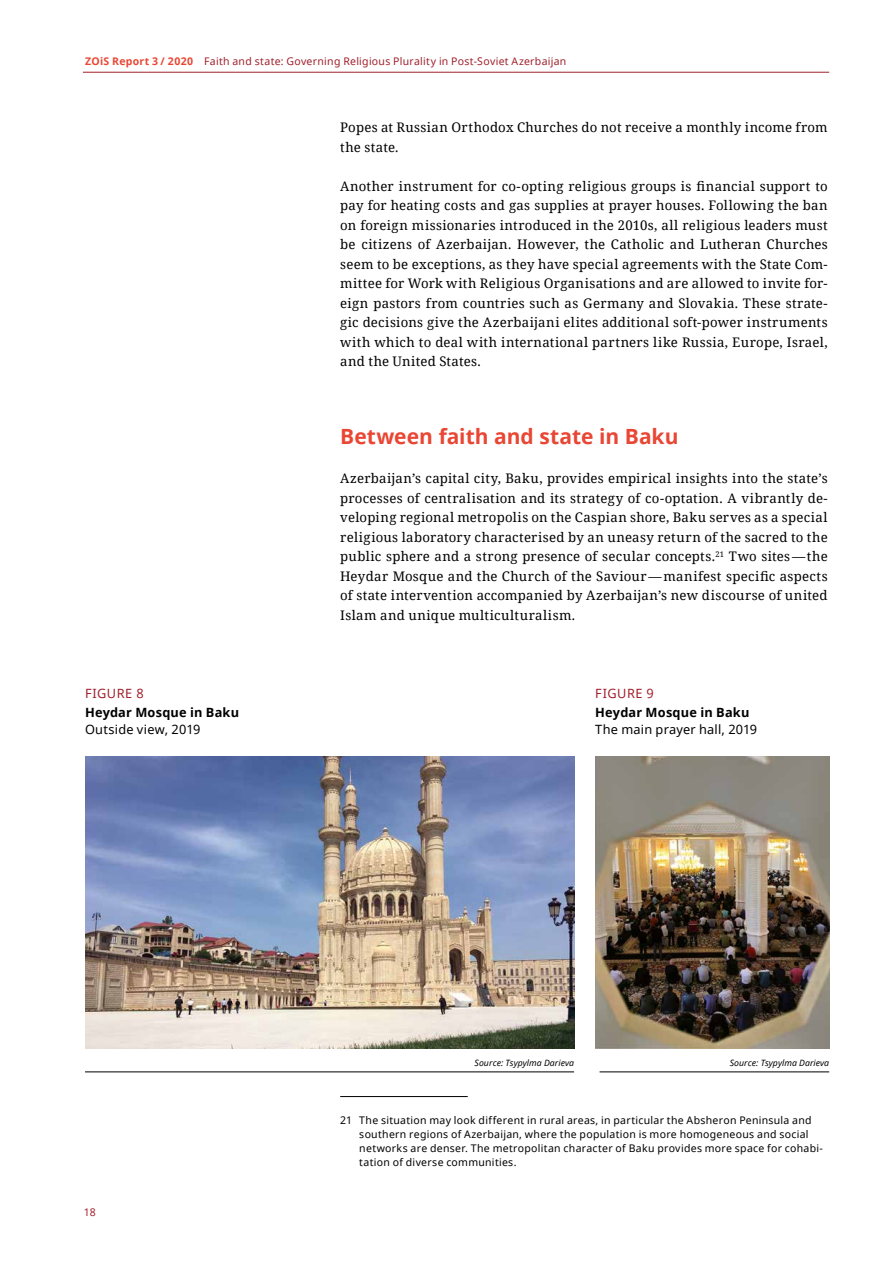
<style>
.page{position:relative;width:893px;height:1263px;background:#fff}
.page>*{position:absolute;margin:0;border:0;box-sizing:border-box;transform-origin:0 0}
.Headline_1{font:700 21px "Noto Sans";color:#e94734}
.Fließtext{font:13.2px/19.5px "Noto Serif";letter-spacing:.02em;color:#000;text-align:justify}
.Grafik_Headline{font:12.75px/17.2px "Noto Sans";letter-spacing:.015em;color:#000}
.Grafik_Headline-2{font:700 12.75px/17.2px "Noto Sans";letter-spacing:.015em;color:#000}
.Grafik_Figure{font:12.75px "Noto Sans";letter-spacing:.04em;color:#a0202c}
.Fußnote{font:10.5px/14.2px "Noto Sans";letter-spacing:.03em;color:#000}
.t1{font:10.5px "Noto Sans";letter-spacing:.025em;color:#a0202c}
.Quellenangabe{font:italic 8.7px "Noto Sans";letter-spacing:.005em;color:#000}
.s1{font-weight:700;color:#e94734}
.s2{font-weight:400}
.s3{font-weight:700}
</style>
<div class="page">
<hr style="left:83px;top:72px;width:746px;height:1px;background:#a0202c">
<hr style="left:340px;top:1096px;width:128px;height:1px;background:#000">
<img style="left:595px;top:756px;width:234px;height:292px">
<hr style="left:600px;top:1072px;width:229px;height:1px;background:#000">
<img style="left:85px;top:756px;width:489px;height:293px">
<hr style="left:85px;top:1072px;width:489px;height:1px;background:#000">
<p class="t1" style="left:85px;top:54px;width:483px"><span class="s1">ZOiS Report 3 / 2020</span> Faith and state: Governing Religious Plurality in Post-Soviet Azerbaijan</p>
<p class="Fließtext" style="left:340px;top:117px;width:489px">Popes at Russian Orthodox Churches do not receive a monthly income from the state.</p>
<p class="Fließtext" style="left:340px;top:175px;width:489px">Another instrument for co-opting religious groups is financial support to pay for heating costs and gas supplies at prayer houses. Following the ban on foreign missionaries introduced in the 2010s, all religious leaders must be citizens of Azerbaijan. However, the Catholic and Lutheran Churches seem to be exceptions, as they have special agreements with the State Com&shy;mittee for Work with Religious Organisations and are allowed to invite for&shy;eign pastors from countries such as Germany and Slovakia. These strate&shy;gic decisions give the Azerbaijani elites additional soft-power instruments with which to deal with international partners like Russia, Europe, Israel, and the United States.</p>
<p class="Grafik_Figure" style="left:85px;top:684px;width:60px">FIGURE 8</p>
<p class="Grafik_Headline-2" style="left:85px;top:703px;width:156px">Heydar Mosque in Baku<br><span class="s2">Outside view, 2019</span></p>
<p class="Headline_1" style="left:340px;top:422px;width:340px">Between faith and state in Baku</p>
<p class="Fließtext" style="left:340px;top:468px;width:489px">Azerbaijan’s capital city, Baku, provides empirical insights into the state’s processes of centralisation and its strategy of co-optation. A vibrantly de&shy;veloping regional metropolis on the Caspian shore, Baku serves as a special religious laboratory characterised by an uneasy return of the sacred to the public sphere and a strong presence of secular concepts.<sup>21</sup> Two sites—the Heydar Mosque and the Church of the Saviour—manifest specific aspects of state intervention accompanied by Azerbaijan’s new discourse of united Islam and unique multiculturalism.</p>
<p class="Grafik_Figure" style="left:595px;top:684px;width:60px">FIGURE 9</p>
<p class="Grafik_Headline" style="left:595px;top:703px;width:163px"><span class="s3">Heydar Mosque in Baku<br></span>The main prayer hall, 2019</p>
<p class="t1" style="left:84px;top:1205px;width:13px">18</p>
<p class="Quellenangabe" style="left:475px;top:1057px;width:101px">Source: Tsypylma Darieva</p>
<p class="Quellenangabe" style="left:730px;top:1057px;width:101px">Source: Tsypylma Darieva</p>
<p class="Fußnote" style="left:359px;top:1112px;width:465px;text-indent:-19px">21 The situation may look different in rural areas, in particular the Absheron Peninsula and southern regions of Azerbaijan, where the population is more homogeneous and social networks are denser. The metropolitan character of Baku provides more space for cohabi&shy;tation of diverse communities.</p>
</div>
